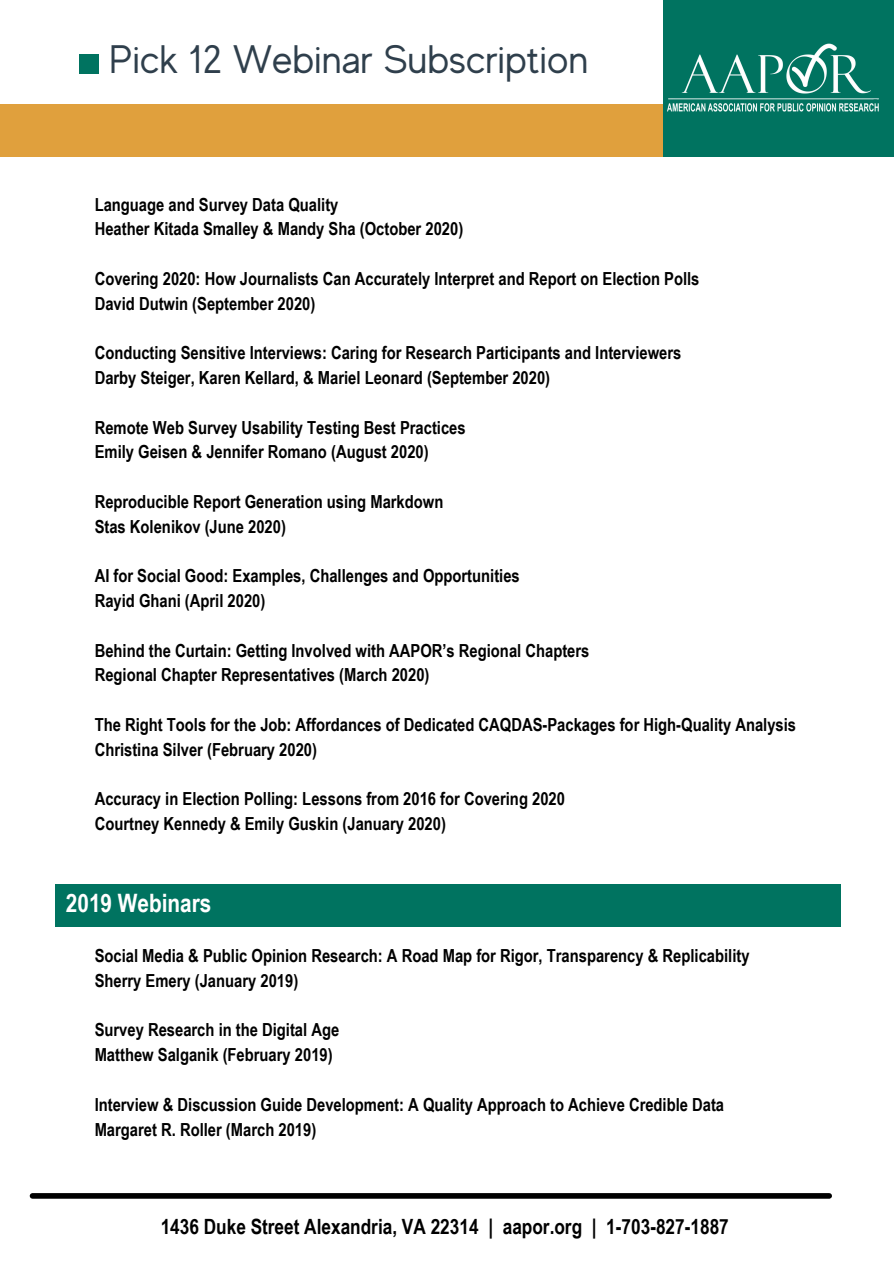
<style>
.page{position:relative;width:894px;height:1264px;background:#fff}
.page>*{position:absolute;margin:0;border:0;box-sizing:border-box;transform-origin:0 0}
.t1{font:39.75px "MADE Evolve Sans";color:#2f3f4c}
.t2{font:700 25.35px "Arial Narrow";color:#fff}
.t3{font:700 21px "Arial Narrow";color:#000}
.t4{font:700 18px "Arial Narrow";color:#000}
</style>
<div class="page">
<div style="left:55px;top:883px;width:785px;height:43px;background:#007360"></div>
<div style="left:663px;top:0;width:230px;height:156px;background:#007360"></div>
<div style="left:0;top:104px;width:662px;height:53px;background:#e0a03d"></div>
<div style="left:80px;top:54px;width:19px;height:19px;background:#007360"></div>
<img style="left:663px;top:43px;width:219px;height:114px">
<div style="left:32px;top:1193px;width:797px;height:5px;background:#000"></div>
<p class="t1" style="left:109px;top:37px;width:481px">Pick 12 Webinar Subscription</p>
<p class="t4" style="left:95px;top:194px;width:245px">Language and Survey Data Quality</p>
<p class="t4" style="left:95px;top:218px;width:370px">Heather Kitada Smalley &amp; Mandy Sha (October 2020)</p>
<p class="t4" style="left:95px;top:268px;width:606px">Covering 2020: How Journalists Can Accurately Interpret and Report on Election Polls</p>
<p class="t4" style="left:95px;top:293px;width:222px">David Dutwin (September 2020)</p>
<p class="t4" style="left:95px;top:342px;width:588px">Conducting Sensitive Interviews: Caring for Research Participants and Interviewers</p>
<p class="t4" style="left:95px;top:367px;width:457px">Darby Steiger, Karen Kellard, &amp; Mariel Leonard (September 2020)</p>
<p class="t4" style="left:95px;top:417px;width:372px">Remote Web Survey Usability Testing Best Practices</p>
<p class="t4" style="left:95px;top:441px;width:335px">Emily Geisen &amp; Jennifer Romano (August 2020)</p>
<p class="t4" style="left:95px;top:491px;width:350px">Reproducible Report Generation using Markdown</p>
<p class="t4" style="left:95px;top:516px;width:193px">Stas Kolenikov (June 2020)</p>
<p class="t4" style="left:95px;top:565px;width:426px">AI for Social Good: Examples, Challenges and Opportunities</p>
<p class="t4" style="left:95px;top:590px;width:172px">Rayid Ghani (April 2020)</p>
<p class="t4" style="left:95px;top:640px;width:496px">Behind the Curtain: Getting Involved with AAPOR’s Regional Chapters</p>
<p class="t4" style="left:95px;top:664px;width:336px">Regional Chapter Representatives (March 2020)</p>
<p class="t4" style="left:95px;top:714px;width:702px">The Right Tools for the Job: Affordances of Dedicated CAQDAS-Packages for High-Quality Analysis</p>
<p class="t4" style="left:95px;top:739px;width:224px">Christina Silver (February 2020)</p>
<p class="t4" style="left:95px;top:788px;width:471px">Accuracy in Election Polling: Lessons from 2016 for Covering 2020</p>
<p class="t4" style="left:95px;top:813px;width:353px">Courtney Kennedy &amp; Emily Guskin (January 2020)</p>
<p class="t2" style="left:66px;top:888px;width:147px">2019 Webinars</p>
<p class="t4" style="left:95px;top:945px;width:656px">Social Media &amp; Public Opinion Research: A Road Map for Rigor, Transparency &amp; Replicability</p>
<p class="t4" style="left:95px;top:970px;width:205px">Sherry Emery (January 2019)</p>
<p class="t4" style="left:95px;top:1019px;width:246px">Survey Research in the Digital Age</p>
<p class="t4" style="left:95px;top:1044px;width:239px">Matthew Salganik (February 2019)</p>
<p class="t4" style="left:95px;top:1093px;width:631px">Interview &amp; Discussion Guide Development: A Quality Approach to Achieve Credible Data</p>
<p class="t4" style="left:95px;top:1118px;width:223px">Margaret R. Roller (March 2019)</p>
<p class="t3" style="left:161px;top:1213px;width:569px">1436 Duke Street Alexandria, VA 22314 | aapor.org | 1-703-827-1887</p>
</div>
